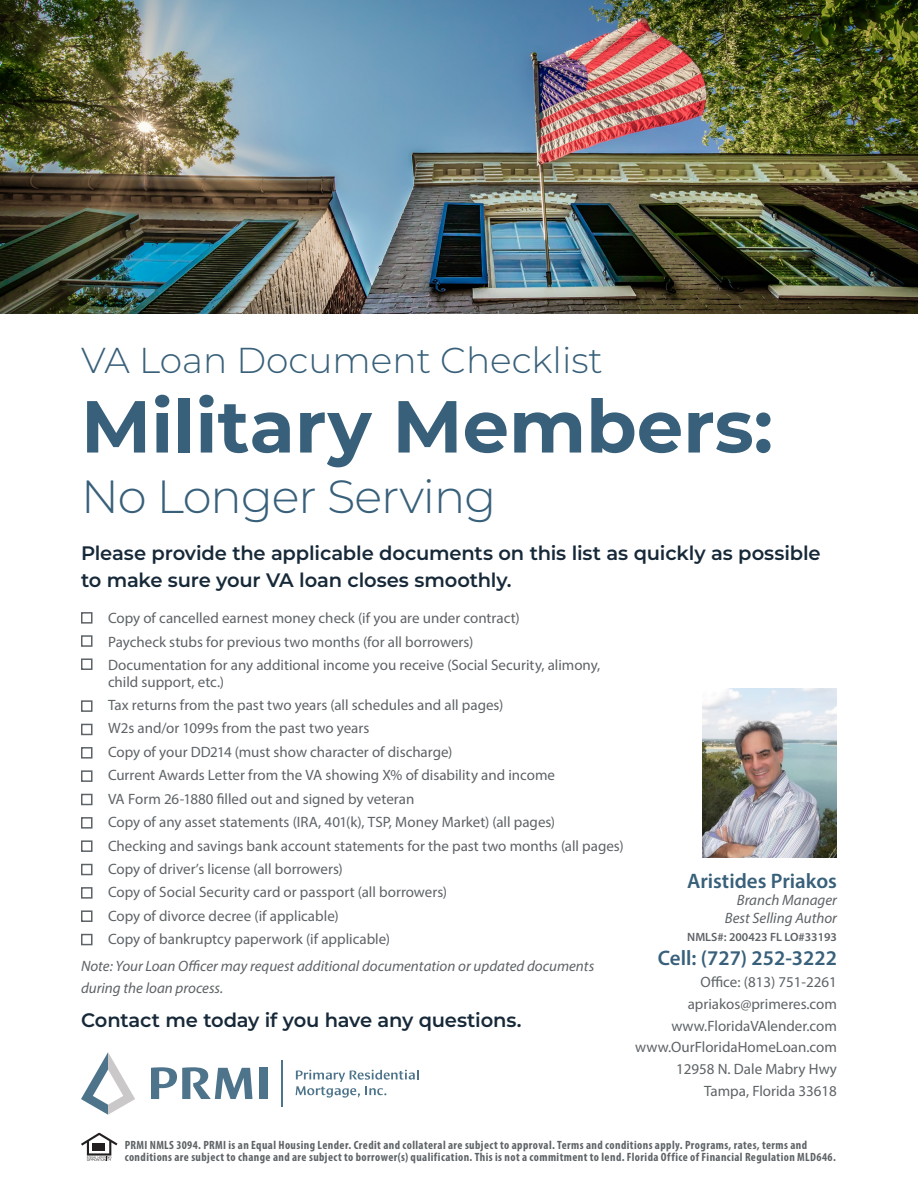
<style>
.page{position:relative;width:918px;height:1188px;background:#fff}
.page>*{position:absolute;margin:0;border:0;box-sizing:border-box;transform-origin:0 0}
.t1{font:700 73.5px "Montserrat";color:#38607a}
.t2{font:300 46.5px "Montserrat";letter-spacing:-.02em;color:#38607a}
.t3{font:300 36px "Montserrat";color:#38607a}
.t4{font:600 21px "Myriad Pro";color:#38607a}
.t5{font:600 19.5px/27px "Montserrat";letter-spacing:-.01em;color:#172938}
.t6{font:15px/23.4px "Myriad Pro";color:#5e6367}
.t7{font:italic 15px/22.5px "Myriad Pro";color:#5e6367}
.t8{font:700 condensed 12px/12px "Myriad Pro";letter-spacing:.035em;color:#5e6367}
.t9{font:600 12px "Myriad Pro";color:#5e6367}
</style>
<div class="page">
<img style="left:0;top:0;width:918px;height:313px">
<svg style="left:81px;top:1133px;width:36px;height:28px"></svg>
<hr style="left:282px;top:1060px;width:1px;height:47px;background:#4d748b">
<svg style="left:81px;top:1052px;width:54px;height:63px"></svg>
<svg style="left:151px;top:1067px;width:101px;height:32px"></svg>
<div style="left:260px;top:1068px;width:8px;height:31px;background:#4d748b"></div>
<svg style="left:296px;top:1070px;width:122px;height:28px"></svg>
<img style="left:702px;top:689px;width:135px;height:169px">
<div style="left:81px;top:612px;width:12px;height:12px;background:#fff;border:2px solid #5e6367"></div>
<div style="left:81px;top:747px;width:12px;height:12px;background:#fff;border:2px solid #5e6367"></div>
<div style="left:81px;top:817px;width:12px;height:12px;background:#fff;border:2px solid #5e6367"></div>
<div style="left:81px;top:887px;width:12px;height:12px;background:#fff;border:2px solid #5e6367"></div>
<div style="left:81px;top:635px;width:12px;height:12px;background:#fff;border:2px solid #5e6367"></div>
<div style="left:81px;top:700px;width:12px;height:12px;background:#fff;border:2px solid #5e6367"></div>
<div style="left:81px;top:770px;width:12px;height:12px;background:#fff;border:2px solid #5e6367"></div>
<div style="left:81px;top:840px;width:12px;height:12px;background:#fff;border:2px solid #5e6367"></div>
<div style="left:81px;top:910px;width:12px;height:12px;background:#fff;border:2px solid #5e6367"></div>
<div style="left:81px;top:658px;width:12px;height:12px;background:#fff;border:2px solid #5e6367"></div>
<div style="left:81px;top:724px;width:12px;height:11px;background:#fff;border:2px solid #5e6367"></div>
<div style="left:81px;top:794px;width:12px;height:11px;background:#fff;border:2px solid #5e6367"></div>
<div style="left:81px;top:864px;width:12px;height:11px;background:#fff;border:2px solid #5e6367"></div>
<div style="left:81px;top:934px;width:12px;height:11px;background:#fff;border:2px solid #5e6367"></div>
<h3 class="t3" style="left:81px;top:336px;width:523px">VA Loan Document Checklist</h3>
<h1 class="t1" style="left:81px;top:373px;width:694px">Military Members:</h1>
<h2 class="t2" style="left:81px;top:464px;width:417px">No Longer Serving</h2>
<h3 class="t5" style="left:81px;top:539px;width:741px">Please provide the applicable documents on this list as quickly as possible to make sure your VA loan closes smoothly.</h3>
<p class="t6" style="left:108px;top:606px;width:494px">Copy of cancelled earnest money check (if you are under contract)<br>Paycheck stubs for previous two months (for all borrowers)<br>Documentation for any additional income you receive (Social Security, alimony,</p>
<p class="t6" style="left:108px;top:670px;width:517px">child support, etc.)<br>Tax returns from the past two years (all schedules and all pages)<br>W2s and/or 1099s from the past two years<br>Copy of your DD214 (must show character of discharge)<br>Current Awards Letter from the VA showing X% of disability and income<br>VA Form 26-1880 filled out and signed by veteran<br>Copy of any asset statements (IRA, 401(k), TSP, Money Market) (all pages)<br>Checking and savings bank account statements for the past two months (all pages)<br>Copy of driver’s license (all borrowers)<br>Copy of Social Security card or passport (all borrowers)<br>Copy of divorce decree (if applicable)<br>Copy of bankruptcy paperwork (if applicable)</p>
<p class="t7" style="left:81px;top:954px;width:515px">Note: Your Loan Officer may request additional documentation or updated documents during the loan process.</p>
<h3 class="t5" style="left:81px;top:1006px;width:442px">Contact me today if you have any questions.</h3>
<h3 class="t4" style="left:687px;top:868px;width:151px">Aristides Priakos</h3>
<p class="t7" style="left:725px;top:891px;width:114px;line-height:17.2px;text-align:right">Branch Manager<br>Best Selling Author</p>
<p class="t9" style="left:687px;top:930px;width:151px">NMLS#: 200423 FL LO#33193</p>
<h3 class="t4" style="left:658px;top:945px;width:181px">Cell: (727) 252-3222</h3>
<p class="t6" style="left:635px;top:971px;width:203px;line-height:21.8px;text-align:right">Office: (813) 751-2261 apriakos@primeres.com www.FloridaVAlender.com www.OurFloridaHomeLoan.com<br>12958 N. Dale Mabry Hwy<br>Tampa, Florida 33618</p>
<p class="t8" style="left:125px;top:1139px;width:713px">PRMI NMLS 3094. PRMI is an Equal Housing Lender. Credit and collateral are subject to approval. Terms and conditions apply. Programs, rates, terms and conditions are subject to change and are subject to borrower(s) qualification. This is not a commitment to lend. Florida Office of Financial Regulation MLD646.</p>
</div>
